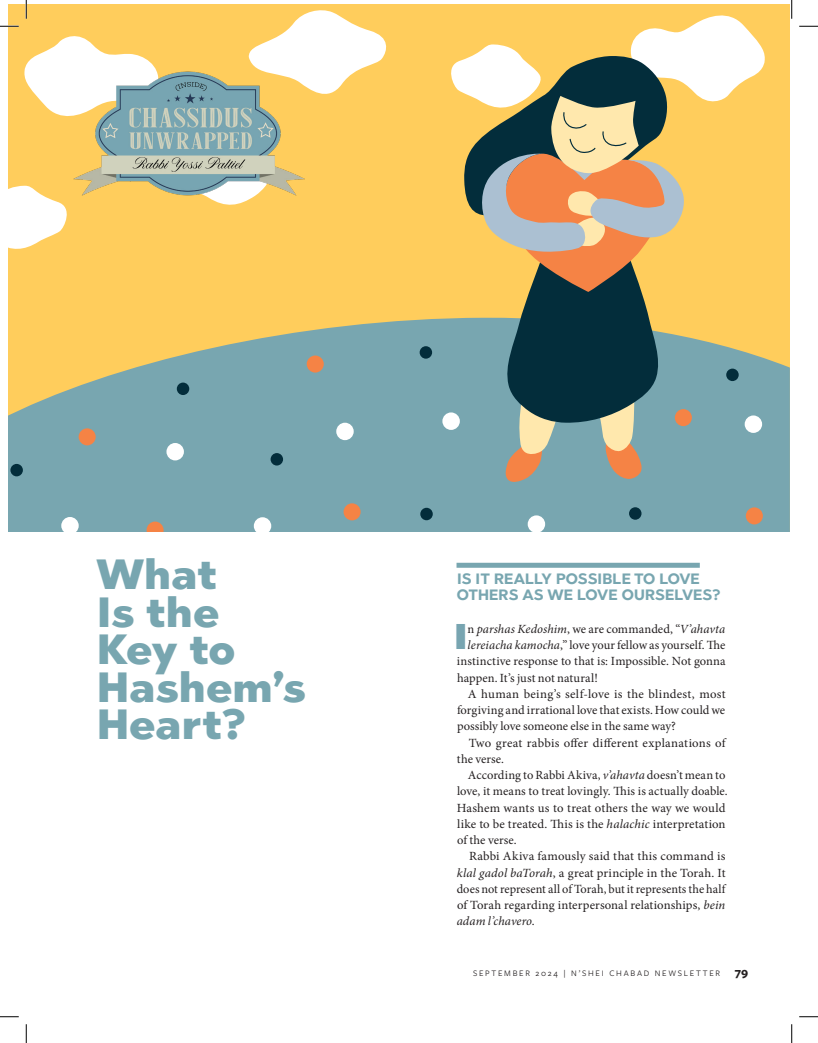
<style>
.page{position:relative;width:818px;height:1043px;background:#fff}
.page>*{position:absolute;margin:0;border:0;box-sizing:border-box;transform-origin:0 0}
.t1{font:900 42.25px/37.5px "Abrade";color:#78a6b0}
.Body_copy_first_drop_cap{font:900 35.75px "Abrade";color:#78a5b1}
.Subheading{font:700 15px/16.2px "Abrade";letter-spacing:.01em;color:#78a6b0}
.Body_Justified{font:12.5px/16.2px "Minion Pro";letter-spacing:.01em;color:#231f20;text-align:justify}
.Body_copy_first_drop_cap-2{font:12.5px "Minion Pro";color:#231f20}
.Body_copy_first_drop_cap-3{font:italic 12.5px "Minion Pro";letter-spacing:.005em;color:#231f20}
.t2{font:8.75px "Freight Sans Pro";letter-spacing:.2em;color:#231f20}
.s1{font-style:normal}
.s2{font-style:italic}
.s3{font-weight:700;font-size:12.5px}
</style>
<div class="page">
<div style="left:456px;top:562px;width:243px;height:6px;background:#78a6b0"></div>
<div style="left:8px;top:4px;width:781px;height:527px;background:#ffcd5c"></div>
<svg style="left:8px;top:318px;width:781px;height:213px;background:#8baba3"></svg>
<div style="left:420px;top:508px;width:13px;height:12px;background:#032d3b;border-radius:50%"></div>
<div style="left:419px;top:346px;width:13px;height:12px;background:#032d3b;border-radius:50%"></div>
<div style="left:629px;top:507px;width:12px;height:12px;background:#032d3b;border-radius:50%"></div>
<div style="left:270px;top:453px;width:13px;height:12px;background:#032d3b;border-radius:50%"></div>
<div style="left:336px;top:423px;width:18px;height:17px;background:#fff;border-radius:50%"></div>
<svg style="left:254px;top:517px;width:17px;height:14px"></svg>
<svg style="left:442px;top:412px;width:18px;height:18px"></svg>
<svg style="left:527px;top:515px;width:18px;height:16px"></svg>
<div style="left:307px;top:355px;width:17px;height:17px;background:#f58345;border-radius:50%"></div>
<div style="left:745px;top:507px;width:17px;height:17px;background:#f58345;border-radius:50%"></div>
<div style="left:343px;top:503px;width:17px;height:17px;background:#f58345;border-radius:50%"></div>
<svg style="left:294px;top:10px;width:93px;height:84px"></svg>
<svg style="left:444px;top:15px;width:321px;height:469px"></svg>
<svg style="left:8px;top:186px;width:59px;height:63px"></svg>
<div style="left:177px;top:382px;width:12px;height:13px;background:#032d3b;border-radius:50%"></div>
<div style="left:10px;top:464px;width:13px;height:12px;background:#032d3b;border-radius:50%"></div>
<svg style="left:61px;top:517px;width:18px;height:14px"></svg>
<svg style="left:146px;top:521px;width:18px;height:10px"></svg>
<div style="left:79px;top:428px;width:17px;height:17px;background:#f58345;border-radius:50%"></div>
<div style="left:166px;top:443px;width:18px;height:17px;background:#fff;border-radius:50%"></div>
<img style="left:73px;top:22px;width:231px;height:183px">
<svg style="left:0;top:25px;width:160px;height:97px"></svg>
<svg style="left:799px;top:25px;width:19px;height:2px"></svg>
<svg style="left:0;top:1016px;width:19px;height:1px"></svg>
<svg style="left:799px;top:1016px;width:19px;height:1px"></svg>
<svg style="left:25px;top:0;width:2px;height:19px"></svg>
<svg style="left:25px;top:1024px;width:2px;height:18px"></svg>
<svg style="left:791px;top:0;width:1px;height:19px"></svg>
<svg style="left:791px;top:1024px;width:1px;height:18px"></svg>
<p class="t1" style="left:96px;top:556px;width:211px">What<br>Is the<br>Key to<br>Hashem’s<br>Heart?</p>
<p class="Subheading" style="left:456px;top:570px;width:265px">IS IT REALLY POSSIBLE TO LOVE<br>OTHERS AS WE LOVE OURSELVES?</p>
<p class="Body_copy_first_drop_cap" style="left:454px;top:613px;width:14px">I</p>
<p class="Body_copy_first_drop_cap-3" style="left:467px;top:620px;width:259px"><span class="s1">n</span> parshas Kedoshim<span class="s1">, we are commanded, “</span>V’ahavta</p>
<p class="Body_copy_first_drop_cap-2" style="left:467px;top:636px;width:259px"><span class="s2">lereiacha kamocha</span>,” love your fellow as yourself. The</p>
<p class="Body_copy_first_drop_cap-2" style="left:457px;top:653px;width:270px">instinctive response to that is: Impossible. Not gonna</p>
<p class="Body_copy_first_drop_cap-2" style="left:457px;top:669px;width:142px">happen. It’s just not natural!</p>
<p class="Body_Justified" style="left:457px;top:685px;width:270px;text-indent:11px">A human being’s self-love is the blindest, most forgiving and irrational love that exists. How could we possibly love someone else in the same way?</p>
<p class="Body_Justified" style="left:457px;top:734px;width:270px;text-indent:12px">Two great rabbis offer different explanations of the verse.</p>
<p class="Body_Justified" style="left:456px;top:767px;width:272px;text-align:left;text-indent:11px">According to Rabbi Akiva, <span class="s2">v’ahavta</span> doesn’t mean to love, it means to treat lovingly. This is actually doable.<br>Hashem wants us to treat others the way we would like to be treated. This is the <span class="s2">halachic</span> interpretation of the verse.</p>
<p class="Body_Justified" style="left:456px;top:848px;width:270px;text-indent:13px">Rabbi Akiva famously said that this command is <span class="s2">klal gadol baTorah</span>, a great principle in the Torah. It does not represent all of Torah, but it represents the half of Torah regarding interpersonal relationships, <span class="s2">bein adam l’chavero</span>.</p>
<p class="t2" style="left:473px;top:966px;width:277px">SEPTEMBER 2024 | N’SHEI CHABAD NEWSLETTER <span class="s3">79</span></p>
</div>
